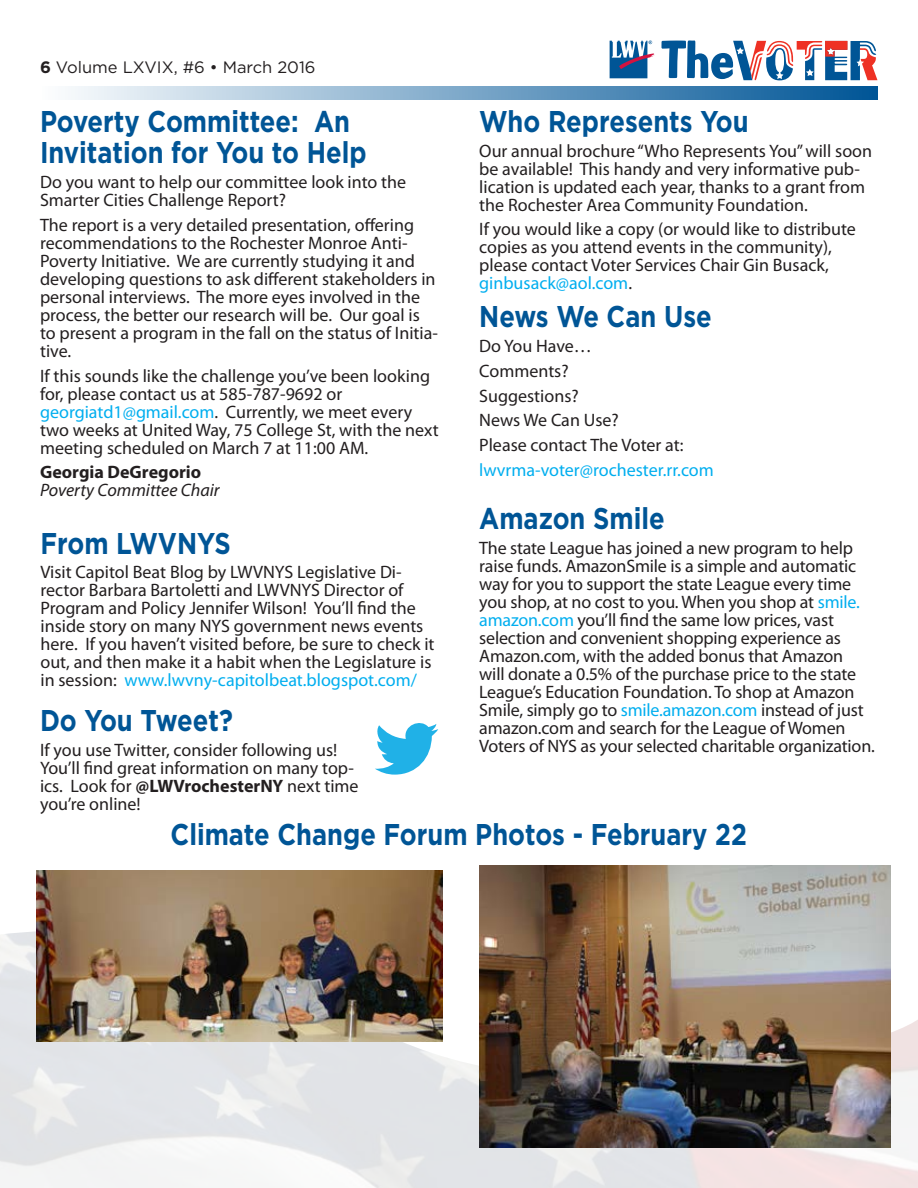
<style>
.page{position:relative;width:918px;height:1188px;background:#fff}
.page>*{position:absolute;margin:0;border:0;box-sizing:border-box;transform-origin:0 0}
.t1{font:700 30px/31.5px "Gotham";color:#005596;scale:.85 1}
.t2{font:18px/18px "Myriad Pro";color:#231f20}
.t3{font:18px "Myriad Pro";color:#00aeef}
.t4{font:italic 18px "Myriad Pro";color:#231f20}
.t5{font:700 18px "Myriad Pro";color:#231f20}
.t6{font:16.5px "Gotham";color:#231f20}
.s1{font-weight:700}
.s2{color:#00aeef}
</style>
<div class="page">
<img style="left:0;top:919px;width:918px;height:269px">
<svg style="left:71px;top:87px;width:807px;height:13px;background:#79a6c8"></svg>
<svg style="left:662px;top:40px;width:216px;height:40px"></svg>
<svg style="left:610px;top:40px;width:44px;height:38px"></svg>
<svg style="left:375px;top:723px;width:63px;height:52px"></svg>
<img style="left:479px;top:865px;width:412px;height:282px">
<img style="left:37px;top:870px;width:405px;height:172px">
<p class="t6" style="left:40px;top:56px;width:277px"><span class="s1">6</span> Volume LXVIX, #6 • March 2016</p>
<h1 class="t1" style="left:40px;top:105px;width:386px">Poverty Committee: An<br>Invitation for You to Help</h1>
<p class="t2" style="left:40px;top:173px;width:368px">Do you want to help our committee look into the<br>Smarter Cities Challenge Report?</p>
<p class="t2" style="left:40px;top:216px;width:399px">The report is a very detailed presentation, offering recommendations to the Rochester Monroe Anti-Poverty Initiative. We are currently studying it and developing questions to ask different stakeholders in personal interviews. The more eyes involved in the process, the better our research will be. Our goal is to present a program in the fall on the status of Initia&shy;tive.</p>
<p class="t2" style="left:40px;top:366px;width:400px">If this sounds like the challenge you’ve been looking for, please contact us at 585-787-9692 or <span class="s2">georgiatd1@gmail.com</span>. Currently, we meet every two weeks at United Way, 75 College St, with the next meeting scheduled on March 7 at 11:00 AM.</p>
<p class="t5" style="left:40px;top:461px;width:163px">Georgia DeGregorio</p>
<p class="t4" style="left:40px;top:479px;width:181px">Poverty Committee Chair</p>
<h1 class="t1" style="left:479px;top:105px;width:318px">Who Represents You</h1>
<p class="t2" style="left:479px;top:141px;width:394px">Our annual brochure “Who Represents You” will soon be available! This handy and very informative pub&shy;lication is updated each year, thanks to a grant from the Rochester Area Community Foundation.</p>
<p class="t2" style="left:479px;top:220px;width:378px">If you would like a copy (or would like to distribute copies as you attend events in the community), please contact Voter Services Chair Gin Busack, <span class="s2">ginbusack@aol.com</span>.</p>
<h1 class="t1" style="left:479px;top:301px;width:275px">News We Can Use</h1>
<p class="t2" style="left:479px;top:334px;width:206px;line-height:24.8px">Do You Have…<br>Comments?<br>Suggestions?<br>News We Can Use?<br>Please contact The Voter at:</p>
<p class="t3" style="left:479px;top:459px;width:236px">lwvrma-voter@rochester.rr.com</p>
<h1 class="t1" style="left:479px;top:503px;width:220px">Amazon Smile</h1>
<p class="t2" style="left:479px;top:539px;width:397px">The state League has joined a new program to help raise funds. AmazonSmile is a simple and automatic way for you to support the state League every time you shop, at no cost to you. When you shop at <span class="s2">smile. amazon.com</span> you’ll find the same low prices, vast selection and convenient shopping experience as Amazon.com, with the added bonus that Amazon<br>will donate a 0.5% of the purchase price to the state League’s Education Foundation. To shop at Amazon Smile, simply go to <span class="s2">smile.amazon.com</span> instead of just amazon.com and search for the League of Women Voters of NYS as your selected charitable organization.</p>
<h1 class="t1" style="left:40px;top:527px;width:225px">From LWVNYS</h1>
<p class="t2" style="left:40px;top:563px;width:396px">Visit Capitol Beat Blog by LWVNYS Legislative Di&shy;rector Barbara Bartoletti and LWVNYS Director of Program and Policy Jennifer Wilson! You’ll find the inside story on many NYS government news events here. If you haven’t visited before, be sure to check it out, and then make it a habit when the Legislature is in session: <span class="s2">www.lwvny-capitolbeat.blogspot.com/</span></p>
<h1 class="t1" style="left:40px;top:705px;width:229px">Do You Tweet?</h1>
<p class="t2" style="left:40px;top:741px;width:320px">If you use Twitter, consider following us!<br>You’ll find great information on many top&shy;ics. Look for <span class="s1">@LWVrochesterNY</span> next time you’re online!</p>
<h1 class="t1" style="left:171px;top:818px;width:680px">Climate Change Forum Photos - February 22</h1>
</div>
